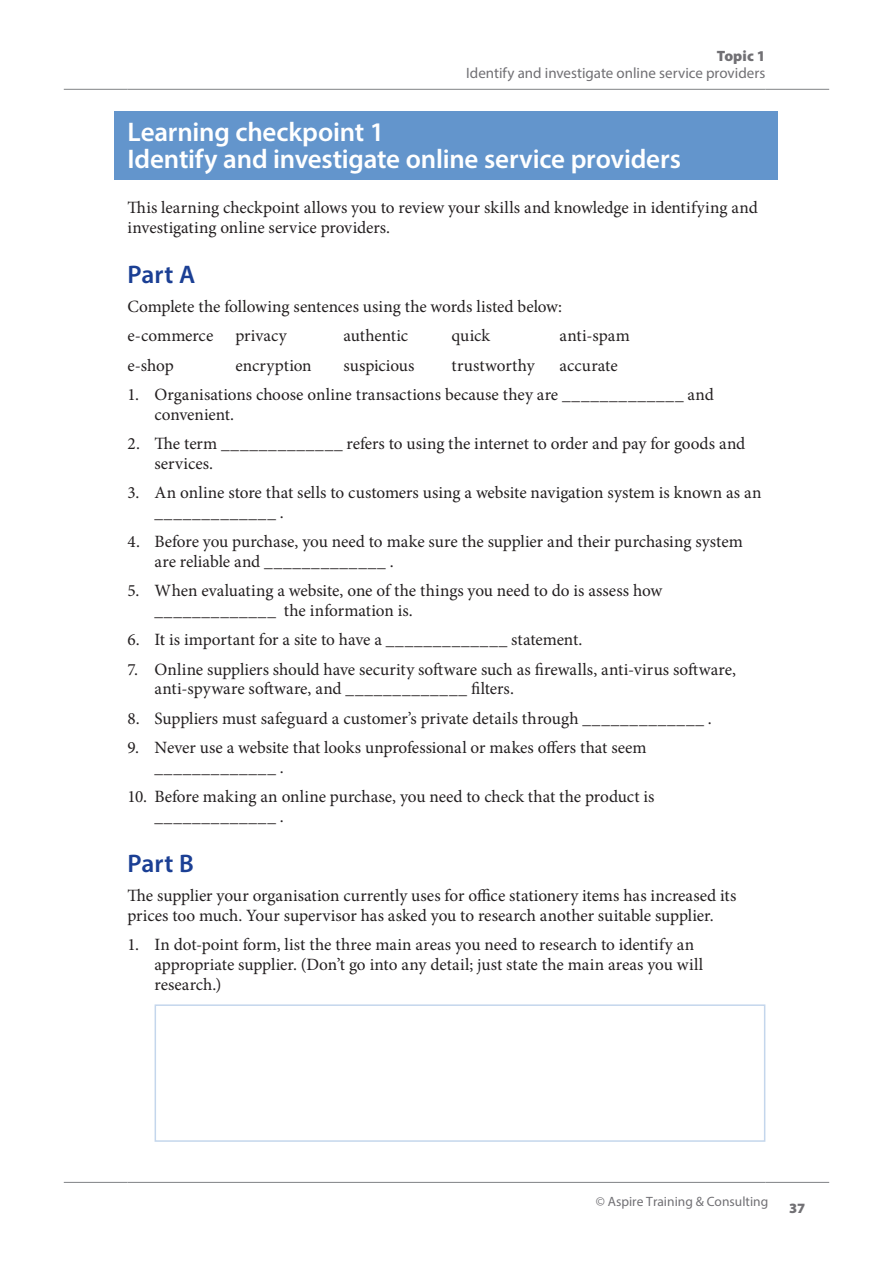
<style>
.page{position:relative;width:893px;height:1263px;background:#fff}
.page>*{position:absolute;margin:0;border:0;box-sizing:border-box;transform-origin:0 0}
.H1{font:600 27px/27px "Myriad Pro";letter-spacing:-.005em;color:#fff}
.H2{font:600 25.5px "Myriad Pro";color:#1b3f94}
.t1{font:17.25px/19.8px "Minion Pro";letter-spacing:-.005em;color:#231f20}
.t2{font:17.25px "Minion Pro";letter-spacing:.015em;color:#231f20}
.t3{font:15px "Myriad Pro";color:#717074}
.t4{font:900 15px "Myriad Pro";letter-spacing:.005em;color:#717074}
.t5{font:900 14.25px "Myriad Pro";color:#717074}
.t6{font:13.5px "Myriad Pro";color:#717074}
</style>
<div class="page">
<hr style="left:64px;top:1182px;width:64px;height:1px;background:#808285">
<hr style="left:128px;top:1182px;width:637px;height:1px;background:#808285">
<hr style="left:765px;top:1182px;width:64px;height:1px;background:#808285">
<hr style="left:64px;top:89px;width:64px;height:1px;background:#808285">
<hr style="left:128px;top:89px;width:637px;height:1px;background:#808285">
<hr style="left:765px;top:89px;width:64px;height:1px;background:#808285">
<div style="left:155px;top:1004px;width:610px;height:138px;border:2px solid #c4d6ec"></div>
<div style="left:115px;top:111px;width:663px;height:68px;background:#6395cc"></div>
<p class="t4" style="left:717px;top:47px;width:50px">Topic 1</p>
<p class="t3" style="left:466px;top:63px;width:301px">Identify and investigate online service providers</p>
<h2 class="H1" style="left:128px;top:118px;width:555px">Learning checkpoint 1<br>Identify and investigate online service providers</h2>
<p class="t1" style="left:128px;top:198px;width:632px">This learning checkpoint allows you to review your skills and knowledge in identifying and investigating online service providers.</p>
<h3 class="H2" style="left:128px;top:259px;width:69px">Part A</h3>
<p class="t1" style="left:128px;top:297px;width:436px">Complete the following sentences using the words listed below:</p>
<p class="t1" style="left:128px;top:326px;width:87px">e-commerce</p>
<p class="t1" style="left:236px;top:326px;width:53px">privacy</p>
<p class="t1" style="left:344px;top:326px;width:66px">authentic</p>
<p class="t1" style="left:452px;top:326px;width:40px">quick</p>
<p class="t1" style="left:560px;top:326px;width:72px">anti-spam</p>
<p class="t1" style="left:128px;top:355px;width:48px">e-shop</p>
<p class="t1" style="left:236px;top:355px;width:78px">encryption</p>
<p class="t1" style="left:344px;top:355px;width:72px">suspicious</p>
<p class="t2" style="left:452px;top:353px;width:85px">trustworthy</p>
<p class="t1" style="left:560px;top:355px;width:60px">accurate</p>
<p class="t1" style="left:155px;top:384px;width:561px;text-indent:-27px">1. Organisations choose online transactions because they are _____________ and convenient.</p>
<p class="t1" style="left:155px;top:434px;width:592px;text-indent:-27px">2. The term _____________ refers to using the internet to order and pay for goods and services.</p>
<p class="t1" style="left:155px;top:483px;width:608px;text-indent:-27px">3. An online store that sells to customers using a website navigation system is known as an _____________ .</p>
<p class="t1" style="left:155px;top:532px;width:590px;text-indent:-27px">4. Before you purchase, you need to make sure the supplier and their purchasing system are reliable and _____________ .</p>
<p class="t1" style="left:155px;top:581px;width:509px;text-indent:-27px">5. When evaluating a website, one of the things you need to do is assess how _____________ the information is.</p>
<p class="t1" style="left:128px;top:630px;width:456px">6. It is important for a site to have a _____________ statement.</p>
<p class="t1" style="left:155px;top:659px;width:583px;text-indent:-27px">7. Online suppliers should have security software such as firewalls, anti-virus software, anti-spyware software, and _____________ filters.</p>
<p class="t1" style="left:128px;top:708px;width:586px">8. Suppliers must safeguard a customer’s private details through _____________ .</p>
<p class="t1" style="left:155px;top:738px;width:493px;text-indent:-27px">9. Never use a website that looks unprofessional or makes offers that seem _____________ .</p>
<p class="t1" style="left:155px;top:787px;width:501px;text-indent:-27px">10. Before making an online purchase, you need to check that the product is _____________ .</p>
<h3 class="H2" style="left:128px;top:847px;width:68px">Part B</h3>
<p class="t1" style="left:128px;top:886px;width:610px">The supplier your organisation currently uses for office stationery items has increased its prices too much. Your supervisor has asked you to research another suitable supplier.</p>
<p class="t1" style="left:155px;top:935px;width:550px;text-indent:-27px">1. In dot-point form, list the three main areas you need to research to identify an appropriate supplier. (Don’t go into any detail; just state the main areas you will research.)</p>
<p class="t6" style="left:596px;top:1193px;width:174px">© Aspire Training &amp; Consulting</p>
<p class="t5" style="left:789px;top:1200px;width:18px">37</p>
</div>
